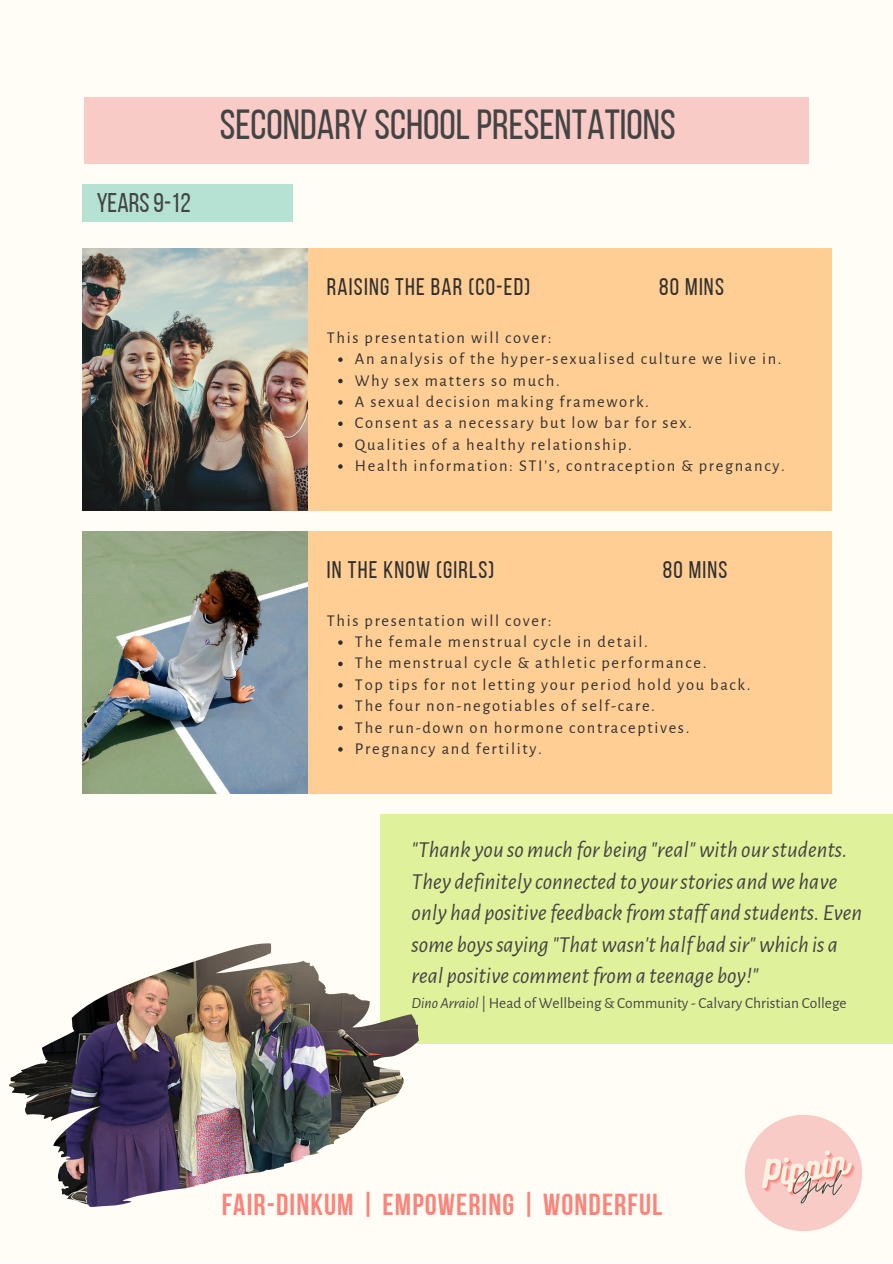
<style>
.page{position:relative;width:893px;height:1264px;background:#fff}
.page>*{position:absolute;margin:0;border:0;box-sizing:border-box;transform-origin:0 0}
.t1{font:42px "Bebas Neue";color:#444}
.t2{font:30.3px "Bebas Neue Cyrillic";letter-spacing:.035em;color:#fa857c}
.t3{font:27px "Bebas Neue";color:#444}
.t4{font:24px "Bebas Neue";letter-spacing:.05em;color:#303030}
.t5{font:italic 22.95px/31.5px "Alegreya Sans";color:#444}
.t6{font:16.5px "Alegreya Sans";letter-spacing:.1em;color:#303030}
.t7{font:15.45px "Alegreya Sans";color:#444}
.s1{font-style:italic}
</style>
<div class="page">
<div style="left:0;top:0;width:892px;height:1262px;background:#fffdf5"></div>
<div style="left:307px;top:248px;width:524px;height:263px;background:#ffce94"></div>
<img style="left:82px;top:248px;width:225px;height:262px">
<img style="left:745px;top:1115px;width:117px;height:116px">
<div style="left:380px;top:814px;width:512px;height:229px;background:#e0f19c"></div>
<img style="left:9px;top:943px;width:410px;height:263px">
<div style="left:82px;top:184px;width:210px;height:37px;background:#b6e2d3"></div>
<svg style="left:338px;top:357px;width:4px;height:5px"></svg>
<svg style="left:338px;top:379px;width:4px;height:4px"></svg>
<svg style="left:338px;top:400px;width:4px;height:4px"></svg>
<svg style="left:338px;top:421px;width:4px;height:5px"></svg>
<svg style="left:338px;top:443px;width:4px;height:4px"></svg>
<svg style="left:338px;top:464px;width:4px;height:5px"></svg>
<div style="left:307px;top:531px;width:524px;height:263px;background:#ffce94"></div>
<svg style="left:338px;top:640px;width:4px;height:5px"></svg>
<svg style="left:338px;top:661px;width:4px;height:5px"></svg>
<svg style="left:338px;top:683px;width:4px;height:4px"></svg>
<svg style="left:338px;top:704px;width:4px;height:5px"></svg>
<svg style="left:338px;top:725px;width:4px;height:5px"></svg>
<svg style="left:338px;top:747px;width:4px;height:4px"></svg>
<img style="left:82px;top:531px;width:225px;height:262px">
<div style="left:84px;top:97px;width:724px;height:67px;background:#f8cbc6"></div>
<p class="t3" style="left:97px;top:192px;width:96px">YEARS9-12</p>
<p class="t1" style="left:220px;top:108px;width:457px">SECONDARY SCHOOLPRESENTATIONS</p>
<p class="t4" style="left:327px;top:277px;width:205px">RAISING THE BAR (CO-ED)</p>
<p class="t4" style="left:659px;top:277px;width:66px">80 MINS</p>
<p class="t6" style="left:327px;top:329px;width:226px">This presentation will cover:</p>
<p class="t6" style="left:355px;top:351px;width:428px">An analysis of the hyper-sexualised culture we live in.</p>
<p class="t6" style="left:355px;top:372px;width:206px">Why sex matters so much.</p>
<p class="t6" style="left:355px;top:393px;width:295px">A sexual decision making framework.</p>
<p class="t6" style="left:355px;top:415px;width:338px">Consent as a necessary but low bar for sex.</p>
<p class="t6" style="left:355px;top:436px;width:278px">Qualities of a healthy relationship.</p>
<p class="t6" style="left:355px;top:458px;width:431px">Health information: STI's, contraception &amp; pregnancy.</p>
<p class="t4" style="left:327px;top:560px;width:169px">IN THE KNOW (GIRLS)</p>
<p class="t4" style="left:662px;top:560px;width:66px">80 MINS</p>
<p class="t6" style="left:327px;top:612px;width:226px">This presentation will cover:</p>
<p class="t6" style="left:355px;top:634px;width:294px">The female menstrual cycle in detail.</p>
<p class="t6" style="left:355px;top:655px;width:353px">The menstrual cycle &amp; athletic performance.</p>
<p class="t6" style="left:355px;top:676px;width:397px">Top tips for not letting your period hold you back.</p>
<p class="t6" style="left:355px;top:698px;width:301px">The four non-negotiables of self-care.</p>
<p class="t6" style="left:355px;top:719px;width:336px">The run-down on hormone contraceptives.</p>
<p class="t6" style="left:355px;top:740px;width:188px">Pregnancy and fertility.</p>
<p class="t5" style="left:411px;top:834px;width:452px">"Thank you so much for being "real"with ourstudents.<br>They definitely connected to yourstories andwe have only had positivefeedback from staff and students. Even some boyssaying "Thatwasn't half bad sir"which is a real positivecommentfrom a teenage boy!"</p>
<p class="t7" style="left:411px;top:995px;width:436px"><span class="s1">Dino Arraiol</span>| Head of Wellbeing &amp; Community - Calvary Christian College</p>
<p class="t2" style="left:222px;top:1191px;width:442px">FAIR-DINKUM | EMPOWERING | WONDERFUL</p>
</div>
